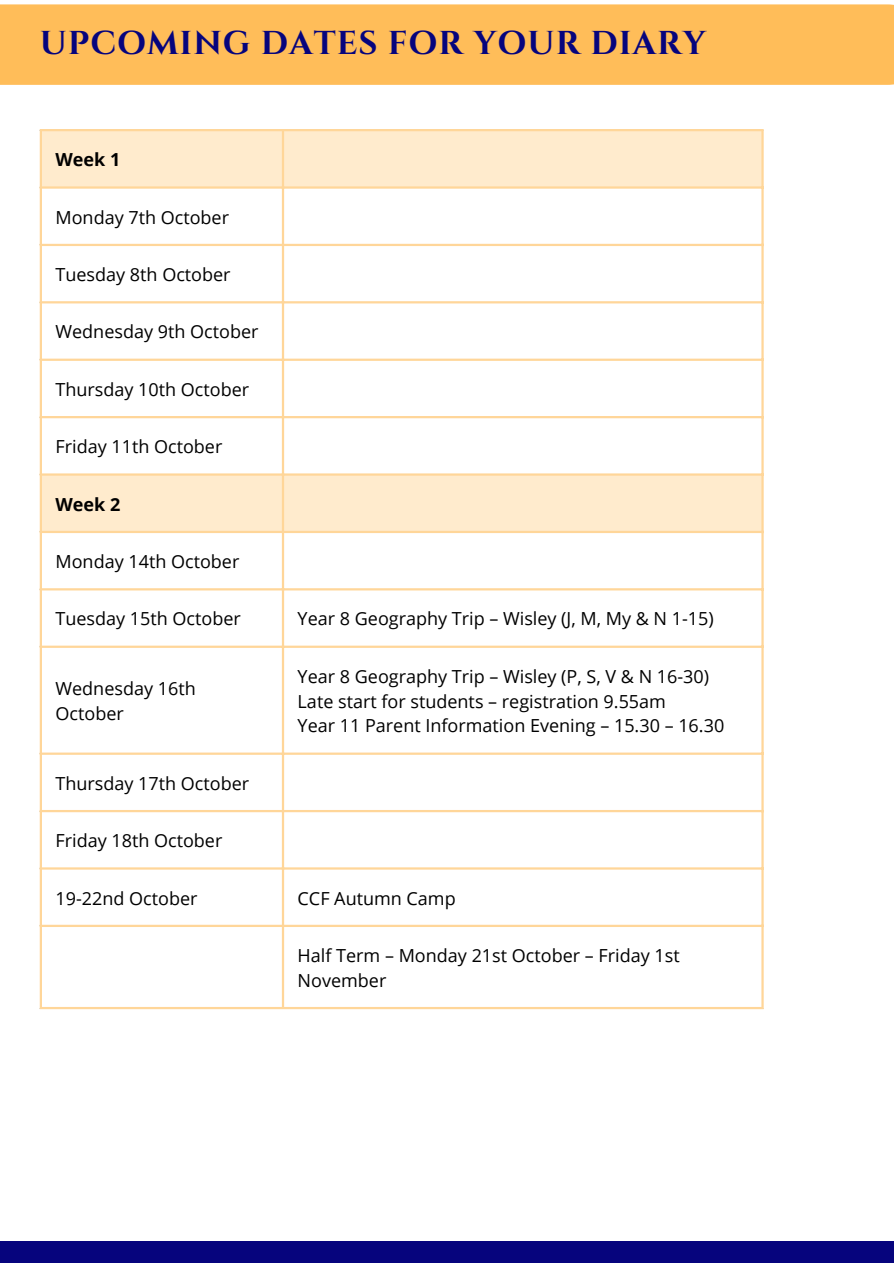
<style>
.page{position:relative;width:894px;height:1264px;background:#fff}
.page>*{position:absolute;margin:0;border:0;box-sizing:border-box;transform-origin:0 0}
.t1{font:700 33px "Cinzel";letter-spacing:.03em;color:#06047d}
.t2{font:18px/24.8px "Open Sans";color:#000}
.t3{font:700 18px "Open Sans";color:#000}
</style>
<div class="page">
<div style="left:0;top:1241px;width:893px;height:22px;background:#06047d"></div>
<svg style="left:42px;top:131px;width:719px;height:400px"></svg>
<hr style="left:40px;top:131px;width:2px;height:875px;background:#ffd699">
<hr style="left:282px;top:131px;width:2px;height:875px;background:#ffd699">
<hr style="left:761px;top:131px;width:2px;height:875px;background:#ffd699">
<hr style="left:40px;top:129px;width:723px;height:2px;background:#ffd699">
<hr style="left:40px;top:186px;width:723px;height:3px;background:#ffd699">
<hr style="left:40px;top:244px;width:723px;height:2px;background:#ffd699">
<hr style="left:40px;top:301px;width:723px;height:2px;background:#ffd699">
<hr style="left:40px;top:358px;width:723px;height:3px;background:#ffd699">
<hr style="left:40px;top:416px;width:723px;height:2px;background:#ffd699">
<hr style="left:40px;top:473px;width:723px;height:2px;background:#ffd699">
<hr style="left:40px;top:531px;width:723px;height:2px;background:#ffd699">
<hr style="left:40px;top:588px;width:723px;height:2px;background:#ffd699">
<hr style="left:40px;top:645px;width:723px;height:3px;background:#ffd699">
<hr style="left:40px;top:752px;width:723px;height:2px;background:#ffd699">
<hr style="left:40px;top:810px;width:723px;height:2px;background:#ffd699">
<hr style="left:40px;top:867px;width:723px;height:2px;background:#ffd699">
<hr style="left:40px;top:924px;width:723px;height:3px;background:#ffd699">
<hr style="left:40px;top:1006px;width:723px;height:3px;background:#ffd699">
<div style="left:0;top:4px;width:893px;height:81px;background:#ffbd59"></div>
<p class="t1" style="left:40px;top:22px;width:667px">UPCOMING DATES FOR YOUR DIARY</p>
<h1 class="t3" style="left:55px;top:147px;width:66px">Week 1</h1>
<p class="t2" style="left:55px;top:204px;width:175px">Monday 7th October</p>
<p class="t2" style="left:55px;top:261px;width:176px">Tuesday 8th October</p>
<p class="t2" style="left:55px;top:319px;width:204px">Wednesday 9th October</p>
<p class="t2" style="left:55px;top:376px;width:195px">Thursday 10th October</p>
<p class="t2" style="left:55px;top:434px;width:168px">Friday 11th October</p>
<p class="t3" style="left:55px;top:491px;width:66px">Week 2</p>
<p class="t2" style="left:55px;top:548px;width:185px">Monday 14th October</p>
<p class="t2" style="left:55px;top:606px;width:187px">Tuesday 15th October</p>
<p class="t2" style="left:297px;top:606px;width:417px">Year 8 Geography Trip – Wisley (J, M, My &amp; N 1-15)</p>
<p class="t2" style="left:55px;top:675px;width:142px">Wednesday 16th<br>October</p>
<p class="t2" style="left:297px;top:663px;width:413px">Year 8 Geography Trip – Wisley (P, S, V &amp; N 16-30)</p>
<p class="t2" style="left:297px;top:688px;width:370px">Late start for students – registration 9.55am</p>
<p class="t2" style="left:297px;top:713px;width:428px">Year 11 Parent Information Evening – 15.30 – 16.30</p>
<p class="t2" style="left:55px;top:770px;width:195px">Thursday 17th October</p>
<p class="t2" style="left:55px;top:827px;width:168px">Friday 18th October</p>
<p class="t2" style="left:55px;top:885px;width:143px">19-22nd October</p>
<p class="t2" style="left:297px;top:885px;width:159px">CCF Autumn Camp</p>
<p class="t2" style="left:297px;top:942px;width:383px">Half Term – Monday 21st October – Friday 1st<br>November</p>
</div>
